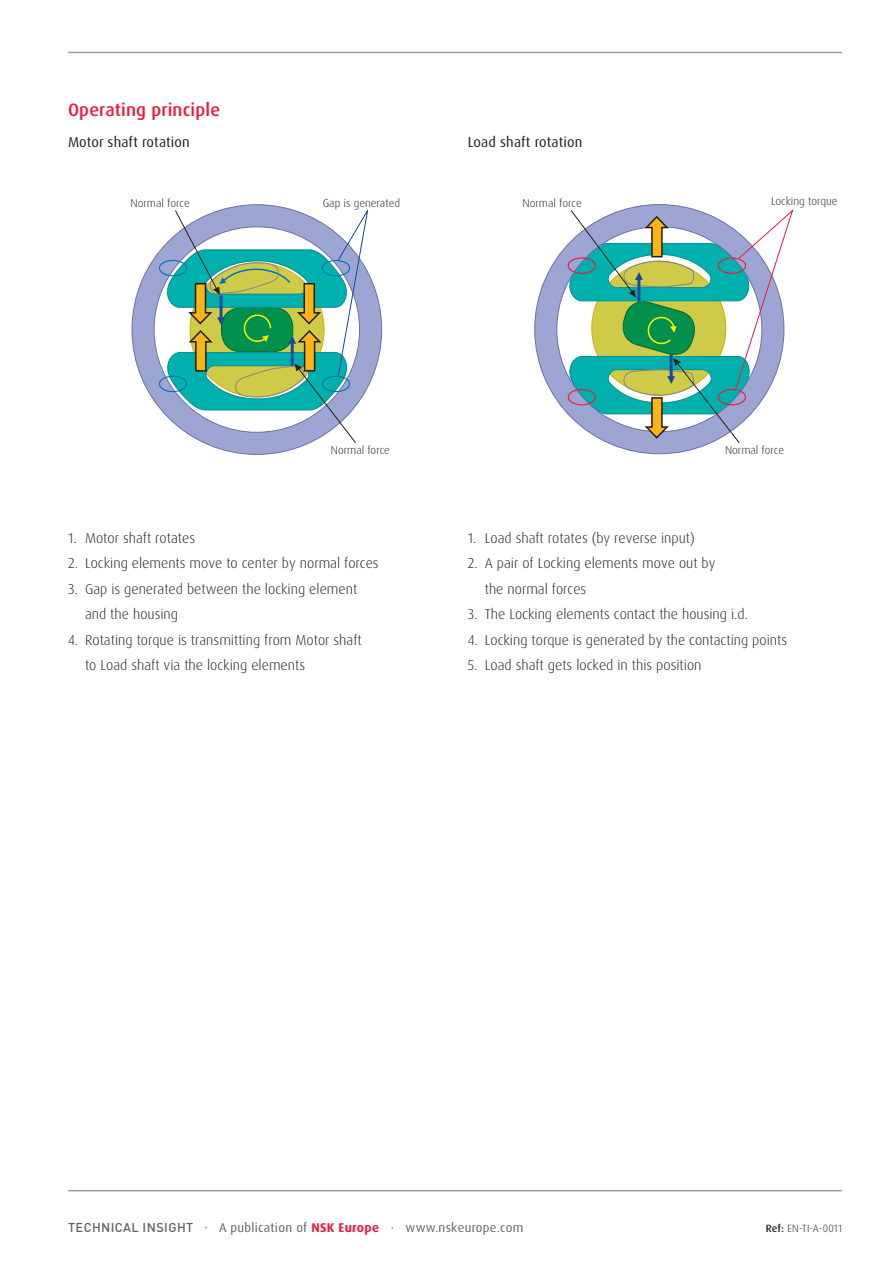
<style>
.page{position:relative;width:893px;height:1263px;background:#fff}
.page>*{position:absolute;margin:0;border:0;box-sizing:border-box;transform-origin:0 0}
.DAX_s_9_5_5mm__light{font:500 18px "Dax Pro";letter-spacing:.01em;color:#ed1a3a}
.DAX_s_9_5_5mm__light-2{font:300 14.25px/25.5px "Dax Pro";color:#231f20}
.DAX_s_9_5_5mm__light-3{font:14.25px "Dax Pro";letter-spacing:.01em;color:#231f20}
.t1{font:12.75px "Dax Pro";letter-spacing:.025em;color:#636366}
.DAX_s_9_5_5mm__light-4{font:300 11.25px "Dax Pro";color:#231f20}
.t2{font:300 10.5px "Dax Pro";letter-spacing:.02em;color:#231f20}
.s1{font-family:"DIN Pro";font-weight:500}
.s2{font-weight:700;color:#ed1a3a}
.s3{font-weight:500}
</style>
<div class="page">
<hr style="left:68px;top:1190px;width:774px;height:1px;background:#9d9fa2">
<hr style="left:68px;top:52px;width:774px;height:1px;background:#9d9fa2">
<svg style="left:132px;top:204px;width:250px;height:251px"></svg>
<svg style="left:534px;top:204px;width:177px;height:250px"></svg>
<div style="left:159px;top:260px;width:28px;height:16px;border:1px solid #0071bb;border-radius:50%"></div>
<div style="left:159px;top:376px;width:28px;height:16px;border:1px solid #0071bb;border-radius:50%"></div>
<svg style="left:164px;top:208px;width:204px;height:235px"></svg>
<svg style="left:567px;top:209px;width:226px;height:234px"></svg>
<p class="DAX_s_9_5_5mm__light" style="left:68px;top:98px;width:154px">Operating principle</p>
<p class="DAX_s_9_5_5mm__light-3" style="left:68px;top:133px;width:123px">Motor shaft rotation</p>
<p class="DAX_s_9_5_5mm__light-3" style="left:468px;top:133px;width:116px">Load shaft rotation</p>
<p class="DAX_s_9_5_5mm__light-4" style="left:323px;top:196px;width:79px">Gap is generated</p>
<p class="DAX_s_9_5_5mm__light-4" style="left:771px;top:194px;width:68px">Locking torque</p>
<p class="DAX_s_9_5_5mm__light-4" style="left:131px;top:196px;width:61px">Normal force</p>
<p class="DAX_s_9_5_5mm__light-4" style="left:523px;top:196px;width:61px">Normal force</p>
<p class="DAX_s_9_5_5mm__light-4" style="left:331px;top:443px;width:61px">Normal force</p>
<p class="DAX_s_9_5_5mm__light-4" style="left:725px;top:443px;width:61px">Normal force</p>
<p class="DAX_s_9_5_5mm__light-2" style="left:68px;top:525px;width:129px">1. Motor shaft rotates</p>
<p class="DAX_s_9_5_5mm__light-2" style="left:68px;top:551px;width:312px">2. Locking elements move to center by normal forces</p>
<p class="DAX_s_9_5_5mm__light-2" style="left:85px;top:576px;width:274px;text-indent:-17px">3. Gap is generated between the locking element and the housing</p>
<p class="DAX_s_9_5_5mm__light-2" style="left:85px;top:627px;width:278px;text-indent:-17px">4. Rotating torque is transmitting from Motor shaft to Load shaft via the locking elements</p>
<p class="DAX_s_9_5_5mm__light-2" style="left:468px;top:525px;width:228px">1. Load shaft rotates (by reverse input)</p>
<p class="DAX_s_9_5_5mm__light-2" style="left:485px;top:551px;width:232px;text-indent:-17px">2. A pair of Locking elements move out by the normal forces</p>
<p class="DAX_s_9_5_5mm__light-2" style="left:468px;top:602px;width:282px">3. The Locking elements contact the housing i.d.</p>
<p class="DAX_s_9_5_5mm__light-2" style="left:468px;top:627px;width:321px">4. Locking torque is generated by the contacting points</p>
<p class="DAX_s_9_5_5mm__light-2" style="left:468px;top:653px;width:235px">5. Load shaft gets locked in this position</p>
<p class="t1" style="left:68px;top:1219px;width:457px"><span class="s1">TECHNICAL INSIGHT</span> · A publication of <span class="s2">NSK Europe</span> · www.nskeurope.com</p>
<p class="t2" style="left:766px;top:1221px;width:78px"><span class="s3">Ref:</span> EN-TI-A-0011</p>
</div>
